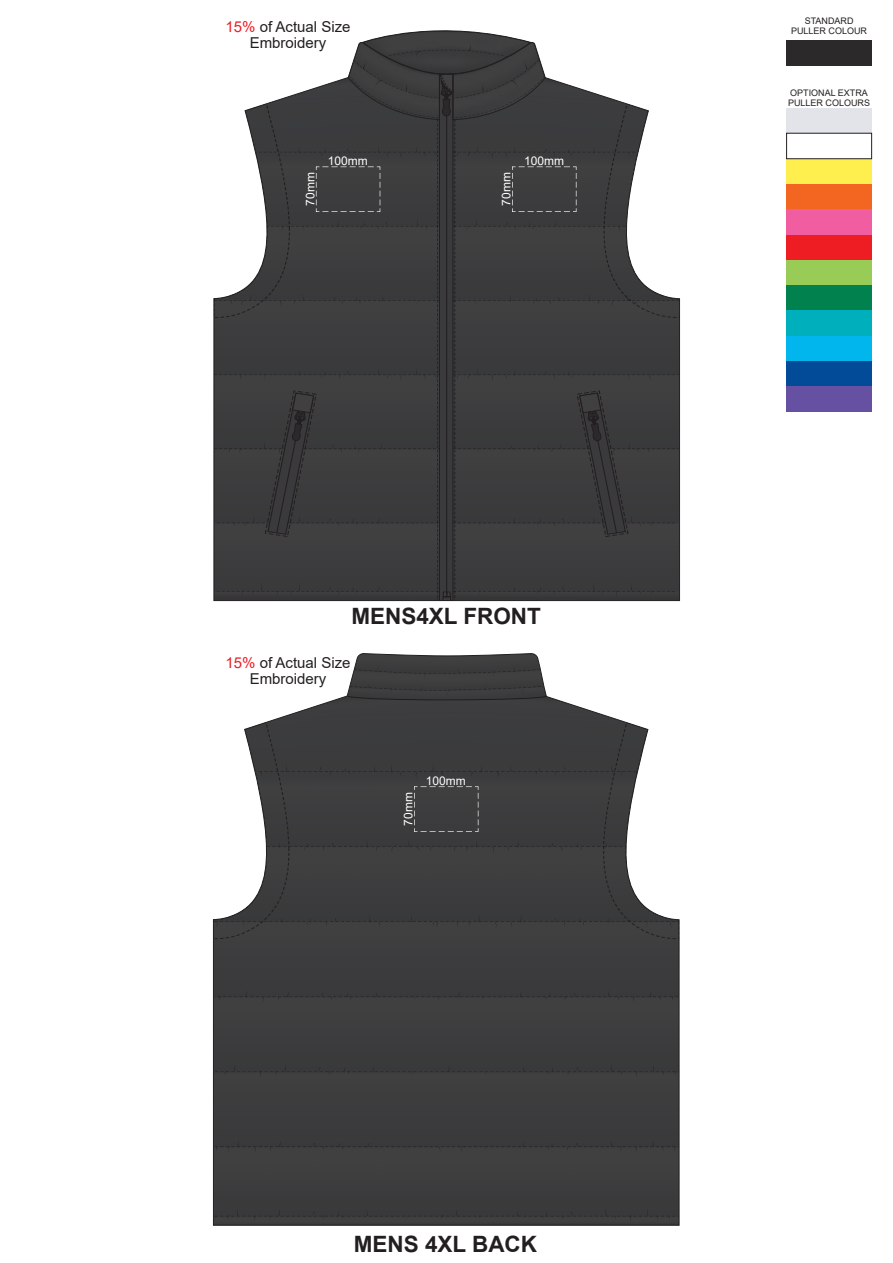
<style>
.page{position:relative;width:893px;height:1263px;background:#fff}
.page>*{position:absolute;margin:0;border:0;box-sizing:border-box;transform-origin:0 0}
.t1{font:700 22.5px "Arial";color:#231f20}
.t2{font:15px/16.8px "Arial";color:#231f20;text-align:center}
.t3{font:12px "Arial";color:#fff}
.t4{font:9px/10.1px "Arial";color:#231f20}
.s1{color:#ed1c24}
</style>
<div class="page">
<svg style="left:214px;top:30px;width:465px;height:570px;background:#565657"></svg>
<svg style="left:213px;top:653px;width:467px;height:573px;background:#555556"></svg>
<div style="left:414px;top:786px;width:64px;height:46px;background:#3d3d3e"></div>
<div style="left:787px;top:108px;width:85px;height:26px;background:#e2e4e9"></div>
<div style="left:787px;top:40px;width:85px;height:26px;background:#2c292a"></div>
<div style="left:787px;top:260px;width:85px;height:25px;background:#99cc56"></div>
<div style="left:787px;top:285px;width:85px;height:26px;background:#00814d"></div>
<div style="left:787px;top:336px;width:85px;height:25px;background:#00b6ed"></div>
<div style="left:787px;top:311px;width:85px;height:25px;background:#00afbc"></div>
<div style="left:787px;top:184px;width:85px;height:25px;background:#f36621"></div>
<div style="left:787px;top:234px;width:85px;height:26px;background:#ee1d23"></div>
<div style="left:787px;top:209px;width:85px;height:26px;background:#f05ea1"></div>
<div style="left:787px;top:158px;width:85px;height:26px;background:#ffef4e"></div>
<div style="left:787px;top:361px;width:85px;height:26px;background:#024b99"></div>
<div style="left:787px;top:387px;width:85px;height:25px;background:#6650a1"></div>
<div style="left:786px;top:133px;width:86px;height:26px;background:#fff;border:1px solid #231f20"></div>
<p class="t2" style="left:226px;top:18px;width:127px"><span class="s1">15%</span> of Actual Size<br>Embroidery</p>
<p class="t3" style="left:302px;top:206px;width:35px;rotate:-90deg">70mm</p>
<p class="t3" style="left:328px;top:152px;width:42px">100mm</p>
<p class="t3" style="left:498px;top:206px;width:35px;rotate:-90deg">70mm</p>
<p class="t3" style="left:524px;top:152px;width:42px">100mm</p>
<h1 class="t1" style="left:351px;top:600px;width:191px">MENS4XL FRONT</h1>
<p class="t2" style="left:226px;top:654px;width:127px"><span class="s1">15%</span> of Actual Size<br>Embroidery</p>
<p class="t3" style="left:400px;top:826px;width:35px;rotate:-90deg">70mm</p>
<p class="t3" style="left:426px;top:772px;width:42px">100mm</p>
<h1 class="t1" style="left:354px;top:1228px;width:185px">MENS 4XL BACK</h1>
<p class="t4" style="left:791px;top:16px;width:78px;text-align:center">STANDARD<br>PULLER COLOUR</p>
<p class="t4" style="left:788px;top:87px;width:84px">OPTIONAL EXTRA<br>PULLER COLOURS</p>
</div>
